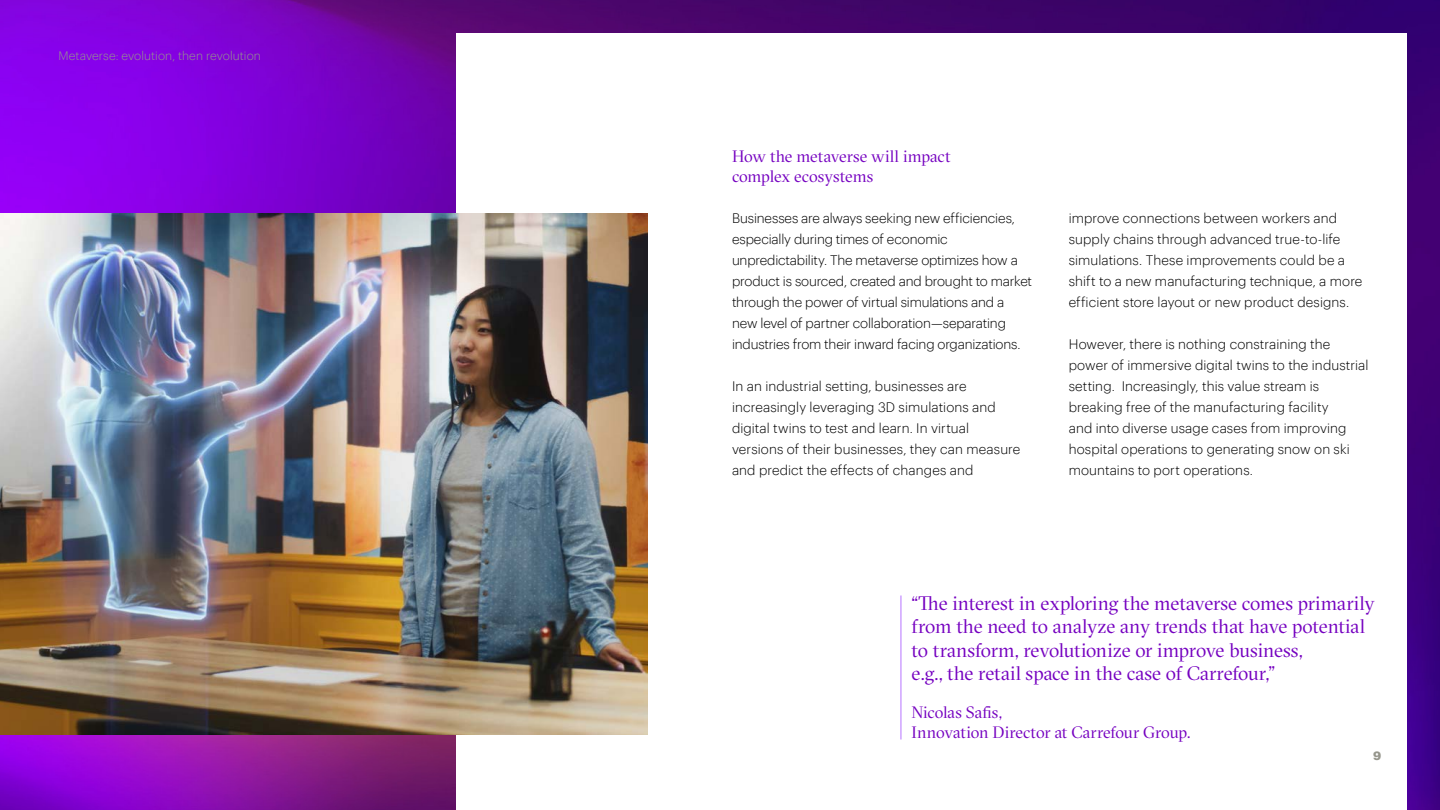
<style>
.page{position:relative;width:1440px;height:810px;background:#fff}
.page>*{position:absolute;margin:0;border:0;box-sizing:border-box;transform-origin:0 0}
.H6_Sectra_Book{font:19.5px/23.4px "GT Sectra Fine";letter-spacing:-.005em;color:#7500c0}
.H6_Sectra_Book-2{font:16.5px/19.8px "GT Sectra Fine";letter-spacing:-.005em;color:#7500c0}
.Sectra_Book_-_Body_T{font:16.5px "GT Sectra Fine";letter-spacing:-.005em;color:#7500c0}
.Body{font:300 13.5px/21px "Graphik";color:#000}
.t1{font:300 12px "Graphik";letter-spacing:.005em;color:#96968c}
.t2{font:700 12px "Graphik";color:#96968c}
</style>
<div class="page">
<img style="left:0;top:0;width:1440px;height:810px">
<div style="left:456px;top:33px;width:951px;height:777px;background:#fff"></div>
<img style="left:0;top:213px;width:648px;height:522px">
<hr style="left:900px;top:596px;width:2px;height:144px;background:#be82ff">
<p class="t1" style="left:58px;top:47px;width:204px">Metaverse: evolution, then revolution</p>
<p class="Sectra_Book_-_Body_T" style="left:732px;top:147px;width:220px">How the metaverse will impact</p>
<p class="Sectra_Book_-_Body_T" style="left:732px;top:167px;width:143px">complex ecosystems</p>
<p class="Body" style="left:732px;top:207px;width:302px">Businesses are always seeking new efficiencies, especially during times of economic unpredictability. The metaverse optimizes how a product is sourced, created and brought to market through the power of virtual simulations and a new level of partner collaboration—separating industries from their inward facing organizations.</p>
<p class="Body" style="left:732px;top:375px;width:290px">In an industrial setting, businesses are increasingly leveraging 3D simulations and digital twins to test and learn. In virtual versions of their businesses, they can measure and predict the effects of changes and</p>
<p class="Body" style="left:1069px;top:206px;width:295px">improve connections between workers and supply chains through advanced true-to-life simulations. These improvements could be a shift to a new manufacturing technique, a more efficient store layout or new product designs.</p>
<p class="Body" style="left:1069px;top:332px;width:301px">However, there is nothing constraining the power of immersive digital twins to the industrial setting. Increasingly, this value stream is breaking free of the manufacturing facility<br>and into diverse usage cases from improving hospital operations to generating snow on ski mountains to port operations.</p>
<p class="H6_Sectra_Book" style="left:912px;top:591px;width:465px">“The interest in exploring the metaverse comes primarily from the need to analyze any trends that have potential to transform, revolutionize or improve business,<br>e.g., the retail space in the case of Carrefour,”</p>
<p class="H6_Sectra_Book-2" style="left:912px;top:702px;width:281px">Nicolas Safis,<br>Innovation Director at Carrefour Group.</p>
<p class="t2" style="left:1373px;top:746px;width:10px">9</p>
</div>
